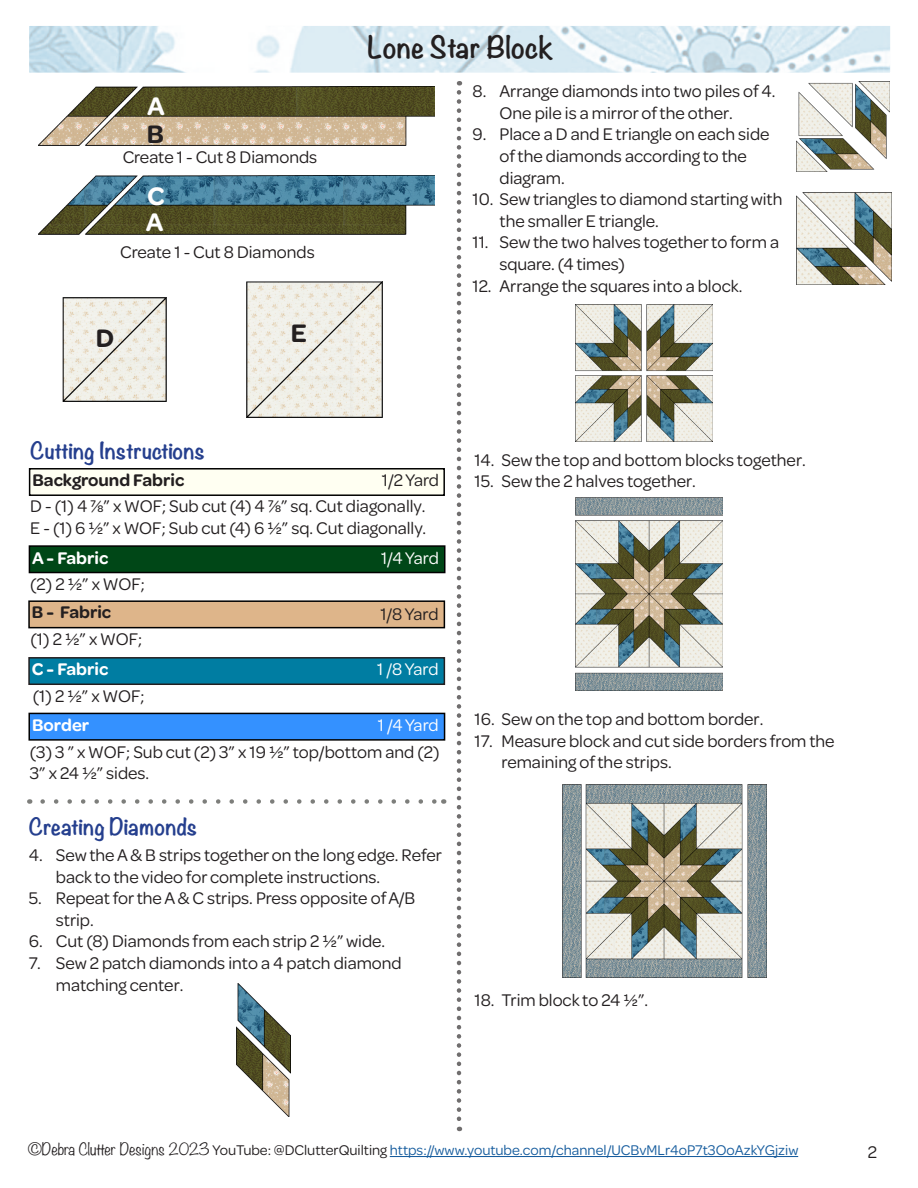
<style>
.page{position:relative;width:918px;height:1188px;background:#fff}
.page>*{position:absolute;margin:0;border:0;box-sizing:border-box;transform-origin:0 0}
.t1{font:700 27px "Noteworthy";color:#231f20}
.t2{font:600 27px "Omnes";color:#fff}
.t3{font:600 27px "Omnes";color:#231f20}
.t4{font:700 21px "Noteworthy";color:#253f8e}
.t5{font:18px/21.6px "Omnes";color:#231f20}
.t6{font:600 18px "Omnes";color:#231f20}
.t7{font:600 18px "Omnes";color:#fff}
.t8{font:18px "Omnes";letter-spacing:-.015em;color:#fff}
.t9{font:15px "Omnes";color:#175d9e}
.s1{font-family:"Noteworthy";font-weight:300;color:#231f20}
.s2{color:#231f20}
</style>
<div class="page">
<img style="left:31px;top:27px;width:858px;height:44px">
<div style="left:28px;top:24px;width:864px;height:50px;border:2px solid #fff"></div>
<hr style="left:390px;top:1156px;width:408px;height:1px;background:#175d9e">
<img style="left:62px;top:298px;width:105px;height:103px">
<img style="left:247px;top:281px;width:136px;height:137px">
<img style="left:38px;top:86px;width:396px;height:60px">
<img style="left:38px;top:175px;width:396px;height:60px">
<div style="left:29px;top:468px;width:416px;height:28px;background:#fffff2;border:2px solid #000"></div>
<div style="left:29px;top:545px;width:417px;height:28px;background:#004717;border:2px solid #000"></div>
<div style="left:28px;top:713px;width:417px;height:28px;background:#3491ff;border:2px solid #000"></div>
<div style="left:29px;top:658px;width:415px;height:26px;background:#007da2"></div>
<div style="left:28px;top:657px;width:417px;height:28px;border:2px solid #231f20"></div>
<div style="left:28px;top:600px;width:417px;height:28px;background:#deb58a;border:2px solid #000"></div>
<svg style="left:457px;top:92px;width:4px;height:1039px"></svg>
<svg style="left:43px;top:799px;width:394px;height:5px"></svg>
<img style="left:236px;top:984px;width:54px;height:132px">
<img style="left:797px;top:82px;width:93px;height:90px">
<img style="left:797px;top:192px;width:95px;height:92px">
<img style="left:576px;top:305px;width:137px;height:136px">
<img style="left:576px;top:497px;width:146px;height:194px">
<img style="left:563px;top:784px;width:203px;height:193px">
<p class="t2" style="left:147px;top:87px;width:19px">A</p>
<p class="t3" style="left:147px;top:115px;width:19px">B</p>
<p class="t5" style="left:123px;top:145px;width:196px">Create 1 - Cut 8 Diamonds</p>
<p class="t2" style="left:147px;top:177px;width:19px">C</p>
<p class="t2" style="left:146px;top:203px;width:19px">A</p>
<p class="t5" style="left:120px;top:240px;width:196px">Create 1 - Cut 8 Diamonds</p>
<p class="t3" style="left:96px;top:320px;width:20px">D</p>
<p class="t3" style="left:291px;top:315px;width:18px">E</p>
<p class="t4" style="left:30px;top:432px;width:176px">Cutting Instructions</p>
<p class="t6" style="left:32px;top:467px;width:153px">Background Fabric</p>
<h1 class="t1" style="left:367px;top:23px;width:187px">Lone Star Block</h1>
<p class="t5" style="left:500px;top:79px;width:277px;text-indent:-27px">8. Arrange diamonds into two piles of 4.<br>One pile is a mirror of the other.</p>
<p class="t5" style="left:500px;top:123px;width:272px;text-indent:-27px">9. Place a D and E triangle on each side of the diamonds according to the diagram.</p>
<p class="t5" style="left:500px;top:187px;width:285px;text-indent:-27px">10. Sew triangles to diamond starting with the smaller E triangle.</p>
<p class="t5" style="left:500px;top:231px;width:281px;text-indent:-27px">11. Sew the two halves together to form a square. (4 times)</p>
<p class="t5" style="left:472px;top:274px;width:271px">12. Arrange the squares into a block.</p>
<p class="t5" style="left:382px;top:468px;width:59px">1/2 Yard</p>
<p class="t5" style="left:475px;top:448px;width:333px">14. Sew the top and bottom blocks together.</p>
<p class="t5" style="left:475px;top:470px;width:223px">15. Sew the 2 halves together.</p>
<p class="t5" style="left:30px;top:495px;width:397px">D - (1) 4 7/8” x WOF; Sub cut (4) 4 7/8” sq. Cut diagonally.</p>
<p class="t5" style="left:30px;top:516px;width:397px">E - (1) 6 1/2” x WOF; Sub cut (4) 6 1/2” sq. Cut diagonally.</p>
<p class="t7" style="left:32px;top:545px;width:78px">A - Fabric</p>
<p class="t5" style="left:30px;top:573px;width:116px">(2) 2 1/2” x WOF;</p>
<p class="t6" style="left:32px;top:600px;width:81px">B - Fabric</p>
<p class="t5" style="left:31px;top:627px;width:113px">(1) 2 1/2” x WOF;</p>
<p class="t7" style="left:32px;top:656px;width:78px">C - Fabric</p>
<p class="t5" style="left:33px;top:684px;width:113px">(1) 2 1/2” x WOF;</p>
<p class="t7" style="left:32px;top:713px;width:59px">Border</p>
<p class="t8" style="left:381px;top:546px;width:59px">1/4 Yard</p>
<p class="t5" style="left:380px;top:602px;width:60px">1/8 Yard</p>
<p class="t8" style="left:377px;top:657px;width:63px">1 /8 Yard</p>
<p class="t8" style="left:378px;top:713px;width:62px">1 /4 Yard</p>
<p class="t5" style="left:30px;top:740px;width:411px">(3) 3 ” x WOF; Sub cut (2) 3” x 19 1/2” top/bottom and (2)<br>3” x 24 1/2” sides.</p>
<p class="t4" style="left:29px;top:808px;width:170px">Creating Diamonds</p>
<p class="t5" style="left:56px;top:843px;width:388px;text-indent:-27px">4. Sew the A &amp; B strips together on the long edge. Refer back to the video for complete instructions.</p>
<p class="t5" style="left:56px;top:886px;width:361px;text-indent:-27px">5. Repeat for the A &amp; C strips. Press opposite of A/B strip.</p>
<p class="t5" style="left:29px;top:930px;width:358px">6. Cut (8) Diamonds from each strip 2 1/2” wide.</p>
<p class="t5" style="left:56px;top:951px;width:347px;text-indent:-27px">7. Sew 2 patch diamonds into a 4 patch diamond matching center.</p>
<p class="t5" style="left:475px;top:707px;width:290px">16. Sew on the top and bottom border.</p>
<p class="t5" style="left:502px;top:729px;width:335px;text-indent:-27px">17. Measure block and cut side borders from the remaining of the strips.</p>
<p class="t5" style="left:475px;top:988px;width:175px">18. Trim block to 24 1/2”.</p>
<p class="t9" style="left:28px;top:1140px;width:772px"><span class="s1">©Debra Clutter Designs 2023</span> <span class="s2">YouTube: @DClutterQuilting</span> https://www.youtube.com/channel/UCBvMLr4oP7t3OoAzkYGjziw</p>
<p class="t5" style="left:868px;top:1140px;width:11px">2</p>
</div>
